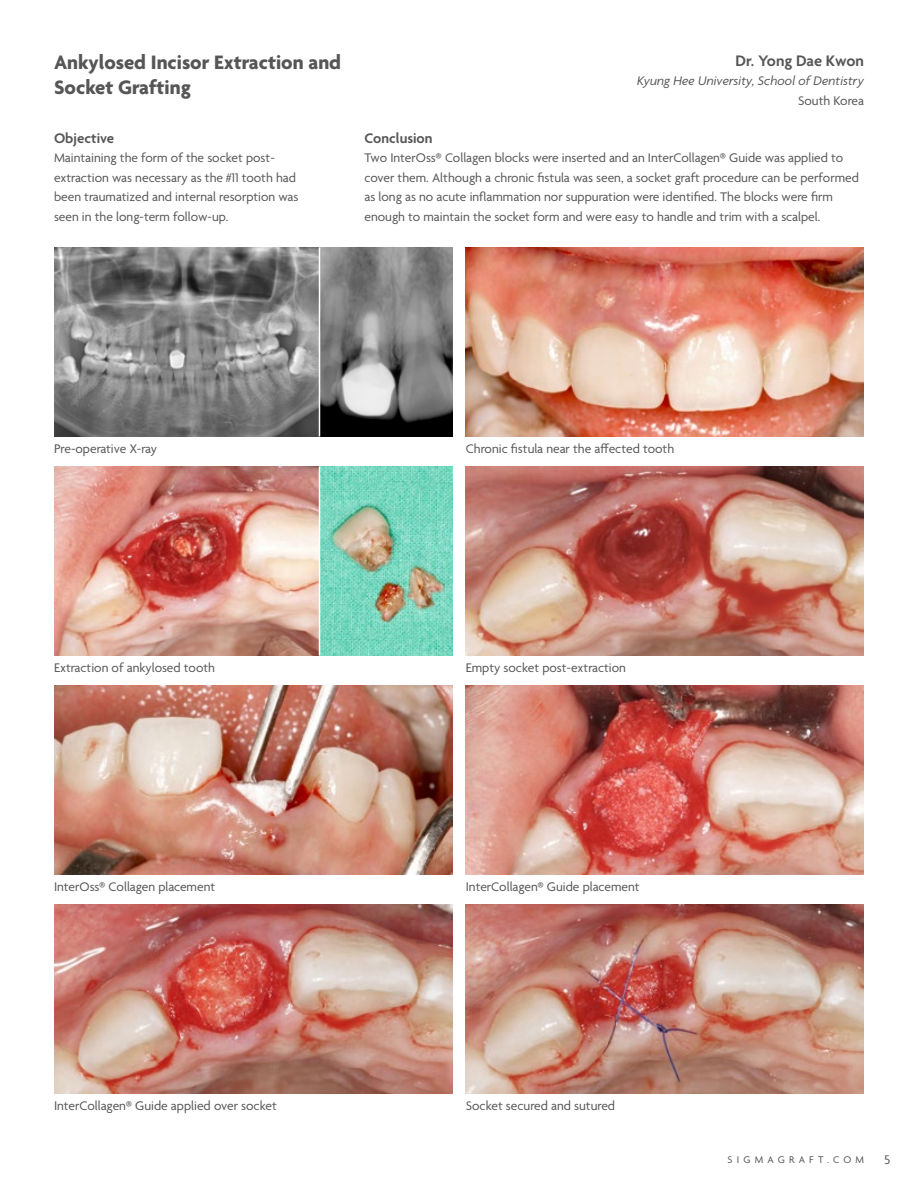
<style>
.page{position:relative;width:918px;height:1188px;background:#fff}
.page>*{position:absolute;margin:0;border:0;box-sizing:border-box;transform-origin:0 0}
.t1{font:700 21px/25.2px "Agenda";color:#565656}
.t2{font:600 16.5px "Agenda";color:#565656}
.t3{font:600 15px "Agenda";color:#565656}
.t4{font:13.5px/19.5px "Agenda";color:#565656}
.t5{font:italic 13.5px "Agenda";color:#565656}
.t6{font:10.5px "Agenda";letter-spacing:.4em;color:#565656}
</style>
<div class="page">
<img style="left:466px;top:248px;width:398px;height:189px">
<img style="left:54px;top:466px;width:398px;height:189px">
<img style="left:466px;top:466px;width:398px;height:189px">
<img style="left:54px;top:685px;width:398px;height:189px">
<img style="left:54px;top:904px;width:398px;height:189px">
<img style="left:54px;top:248px;width:398px;height:189px">
<img style="left:466px;top:904px;width:398px;height:189px">
<img style="left:466px;top:685px;width:398px;height:189px">
<hr style="left:319px;top:248px;width:1px;height:189px;background:#fff">
<hr style="left:319px;top:466px;width:1px;height:189px;background:#fff">
<h1 class="t1" style="left:54px;top:51px;width:289px">Ankylosed Incisor Extraction and<br>Socket Grafting</h1>
<p class="t3" style="left:54px;top:130px;width:62px">Objective</p>
<p class="t4" style="left:54px;top:149px;width:246px">Maintaining the form of the socket post&shy;extraction was necessary as the #11 tooth had been traumatized and internal resorption was seen in the long-term follow-up.</p>
<p class="t2" style="left:736px;top:52px;width:130px">Dr. Yong Dae Kwon</p>
<p class="t5" style="left:637px;top:73px;width:228px">Kyung Hee University, School of Dentistry</p>
<p class="t4" style="left:798px;top:92px;width:67px">South Korea</p>
<p class="t3" style="left:364px;top:130px;width:70px">Conclusion</p>
<p class="t4" style="left:364px;top:149px;width:496px">Two InterOss® Collagen blocks were inserted and an InterCollagen® Guide was applied to cover them. Although a chronic fistula was seen, a socket graft procedure can be performed as long as no acute inflammation nor suppuration were identified. The blocks were firm enough to maintain the socket form and were easy to handle and trim with a scalpel.</p>
<p class="t4" style="left:54px;top:440px;width:105px">Pre-operative X-ray</p>
<p class="t4" style="left:466px;top:440px;width:210px">Chronic fistula near the affected tooth</p>
<p class="t4" style="left:54px;top:659px;width:163px">Extraction of ankylosed tooth</p>
<p class="t4" style="left:466px;top:659px;width:162px">Empty socket post-extraction</p>
<p class="t4" style="left:54px;top:877px;width:163px">InterOss® Collagen placement</p>
<p class="t4" style="left:466px;top:877px;width:175px">InterCollagen® Guide placement</p>
<p class="t4" style="left:54px;top:1096px;width:224px">InterCollagen® Guide applied over socket</p>
<p class="t4" style="left:466px;top:1096px;width:151px">Socket secured and sutured</p>
<p class="t6" style="left:728px;top:1154px;width:138px">SIGMAGRAFT.COM</p>
<p class="t4" style="left:884px;top:1151px;width:8px">5</p>
</div>
